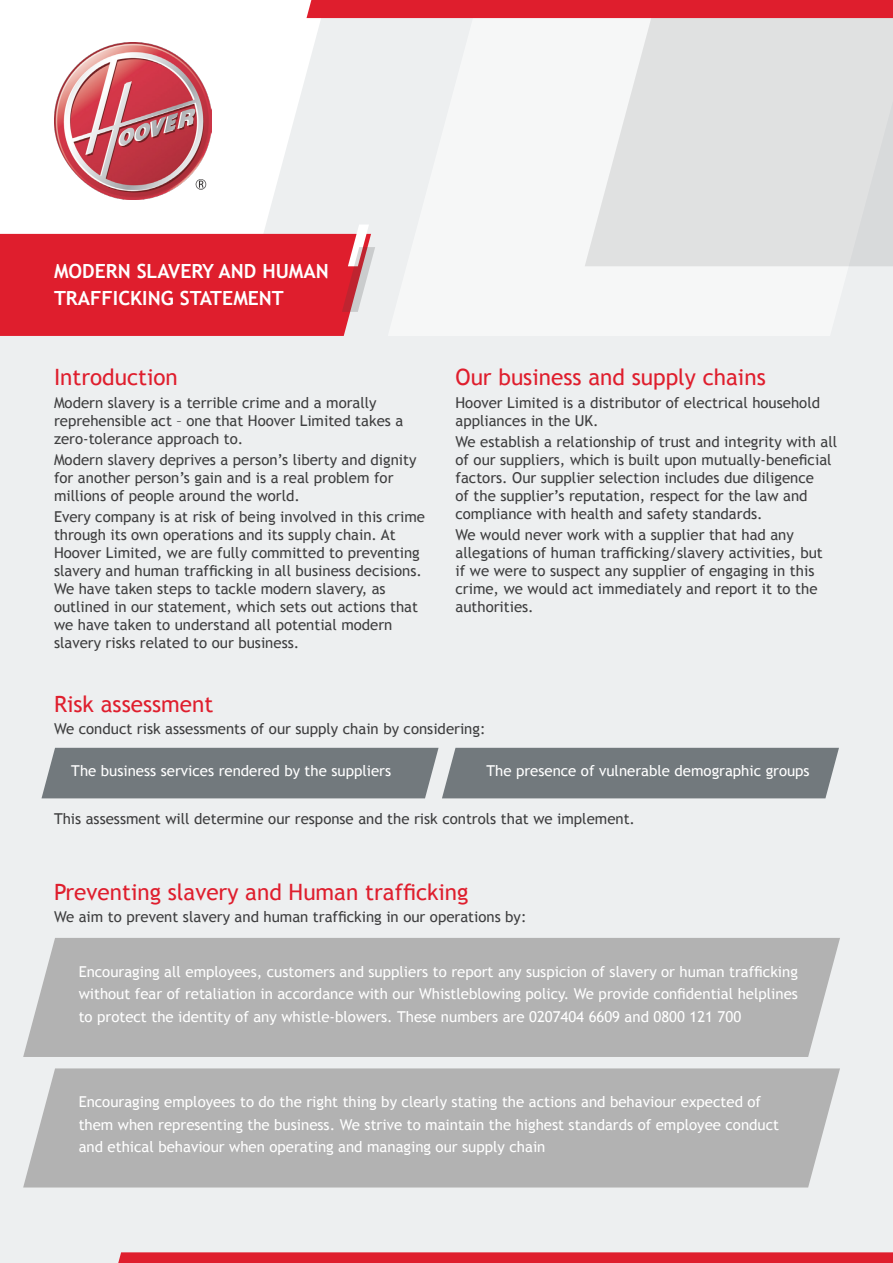
<style>
.page{position:relative;width:893px;height:1263px;background:#edeff0}
.page>*{position:absolute;margin:0;border:0;box-sizing:border-box;transform-origin:0 0}
.t1{font:22.5px "Trebuchet MS";color:#df1e2d}
.t2{font:700 19.5px "Trebuchet MS";color:#fff}
.t3{font:15px/18px "Trebuchet MS";color:#3e3e3f}
.t4{font:15px/22.5px "Trebuchet MS";color:#fff;text-align:justify}
</style>
<div class="page">
<svg style="left:585px;top:18px;width:308px;height:248px;fill:#e0e1e1"></svg>
<svg style="left:0;top:0;width:326px;height:225px;background:#fcfcfc"></svg>
<img style="left:54px;top:43px;width:157px;height:156px">
<div style="left:307px;top:0;width:586px;height:18px;background:#df1e2d"></div>
<svg style="left:118px;top:1252px;width:775px;height:11px;background:#df2533"></svg>
<svg style="left:0;top:225px;width:375px;height:111px;background:#e13946"></svg>
<div style="left:42px;top:748px;width:797px;height:50px;background:#72797d"></div>
<div style="left:23px;top:938px;width:817px;height:119px;background:#b2b2b2"></div>
<div style="left:23px;top:1068px;width:817px;height:119px;background:#b2b2b2"></div>
<p class="t2" style="left:54px;top:259px;width:276px">MODERN SLAVERY AND HUMAN</p>
<p class="t2" style="left:54px;top:286px;width:231px">TRAFFICKING STATEMENT</p>
<p class="t1" style="left:54px;top:364px;width:125px">Introduction</p>
<p class="t3" style="left:54px;top:394px;width:351px">Modern slavery is a terrible crime and a morally reprehensible act – one that Hoover Limited takes a zero-tolerance approach to.</p>
<p class="t3" style="left:54px;top:451px;width:364px">Modern slavery deprives a person’s liberty and dignity for another person’s gain and is a real problem for millions of people around the world.</p>
<p class="t3" style="left:54px;top:508px;width:373px">Every company is at risk of being involved in this crime through its own operations and its supply chain. At Hoover Limited, we are fully committed to preventing slavery and human trafficking in all business decisions.</p>
<p class="t3" style="left:54px;top:580px;width:366px">We have taken steps to tackle modern slavery, as outlined in our statement, which sets out actions that we have taken to understand all potential modern slavery risks related to our business.</p>
<p class="t1" style="left:455px;top:364px;width:312px">Our business and supply chains</p>
<p class="t3" style="left:455px;top:394px;width:366px">Hoover Limited is a distributor of electrical household appliances in the UK.</p>
<p class="t3" style="left:455px;top:433px;width:383px">We establish a relationship of trust and integrity with all of our suppliers, which is built upon mutually-beneficial factors. Our supplier selection includes due diligence<br>of the supplier’s reputation, respect for the law and compliance with health and safety standards.</p>
<p class="t3" style="left:455px;top:526px;width:369px">We would never work with a supplier that had any allegations of human trafficking/slavery activities, but if we were to suspect any supplier of engaging in this crime, we would act immediately and report it to the authorities.</p>
<p class="t1" style="left:54px;top:691px;width:161px">Risk assessment</p>
<p class="t3" style="left:54px;top:720px;width:433px">We conduct risk assessments of our supply chain by considering:</p>
<p class="t4" style="left:71px;top:760px;width:321px">The business services rendered by the suppliers</p>
<p class="t4" style="left:486px;top:760px;width:325px">The presence of vulnerable demographic groups</p>
<p class="t3" style="left:54px;top:810px;width:583px">This assessment will determine our response and the risk controls that we implement.</p>
<p class="t1" style="left:54px;top:879px;width:416px">Preventing slavery and Human trafficking</p>
<p class="t3" style="left:54px;top:908px;width:474px">We aim to prevent slavery and human trafficking in our operations by:</p>
<p class="t4" style="left:79px;top:960px;width:721px">Encouraging all employees, customers and suppliers to report any suspicion of slavery or human trafficking without fear of retaliation in accordance with our Whistleblowing policy. We provide confidential helplines to protect the identity of any whistle-blowers. These numbers are 0207404 6609 and 0800 121 700</p>
<p class="t4" style="left:79px;top:1091px;width:702px;text-align:left">Encouraging employees to do the right thing by clearly stating the actions and behaviour expected of them when representing the business. We strive to maintain the highest standards of employee conduct and ethical behaviour when operating and managing our supply chain</p>
</div>
